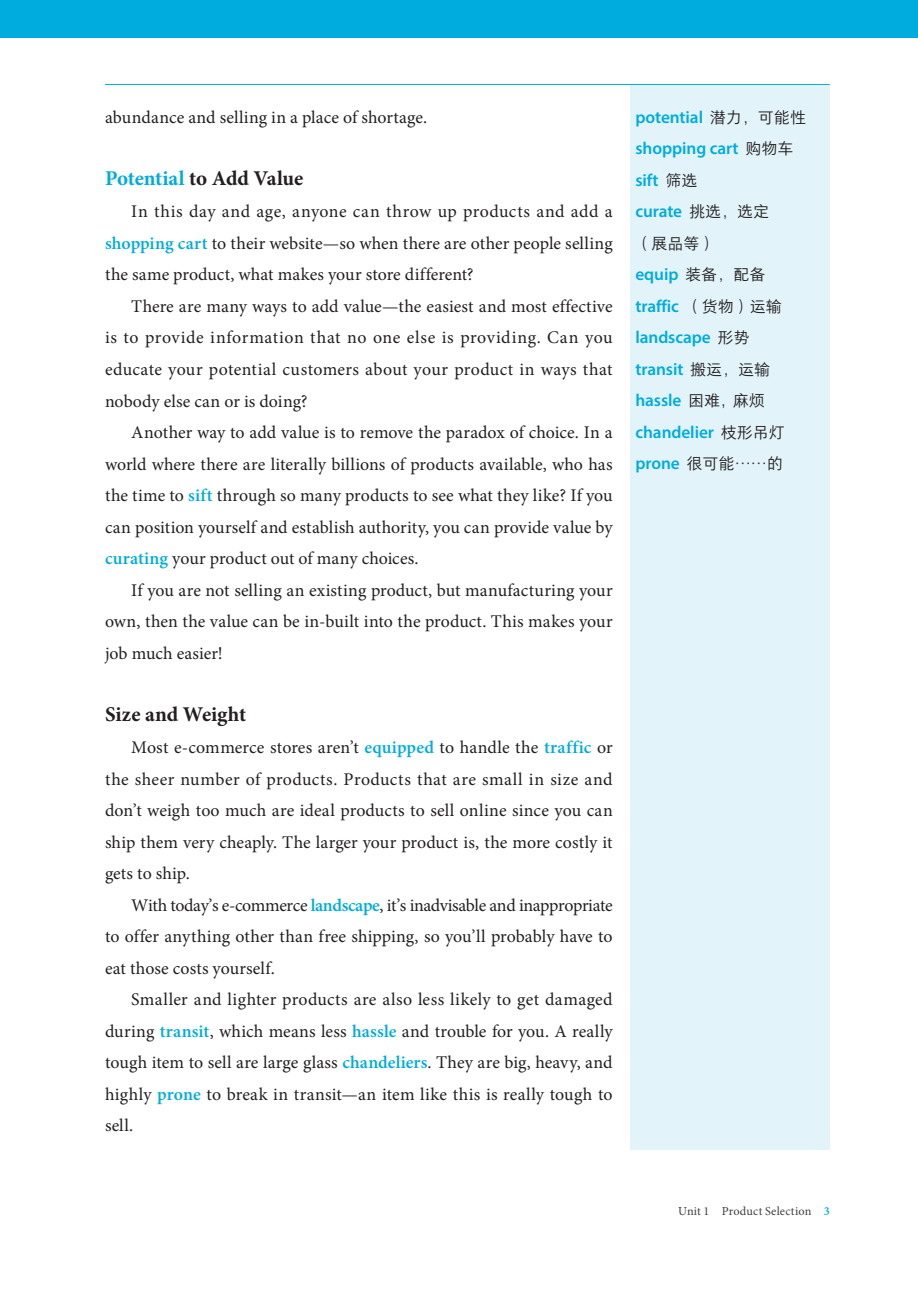
<style>
.page{position:relative;width:918px;height:1290px;background:#fff}
.page>*{position:absolute;margin:0;border:0;box-sizing:border-box;transform-origin:0 0}
.t1{font:700 21px "Minion Pro";letter-spacing:-.01em;color:#231f20}
.t2{font:17.85px/31.5px "Minion Pro";letter-spacing:.005em;color:#231f20;text-align:justify}
.t3{font:600 17.32px/31.5px "Myriad Pro";letter-spacing:-.005em;color:#00acdd}
.t4{font:16.1px "FZYOUHK 506 L GBK1 0";letter-spacing:-.005em;color:#231f20}
.t5{font:12.25px "Minion Pro";letter-spacing:.01em;color:#3e3e3f}
.s1{color:#00acdd}
.s2{font-weight:600;color:#00acdd}
.s3{font-family:"FZYOUHK 506 L GBK1 0";font-weight:400;font-size:16.1px;color:#231f20}
.s4{font-family:"Myriad Pro";font-weight:600;font-size:17.32px;color:#00acdd}
</style>
<div class="page">
<div style="left:630px;top:84px;width:199px;height:1066px;background:#e2f4fa"></div>
<hr style="left:105px;top:84px;width:724px;height:1px;background:#00acdd">
<div style="left:0;top:0;width:918px;height:38px;background:#00acdd"></div>
<p class="t2" style="left:105px;top:102px;width:324px">abundance and selling in a place of shortage.</p>
<p class="t1" style="left:105px;top:164px;width:200px"><span class="s1">Potential</span> to Add Value</p>
<p class="t2" style="left:105px;top:196px;width:509px;text-indent:26px">In this day and age, anyone can throw up products and add a <span class="s2">shopping cart</span> to their website—so when there are other people selling the same product, what makes your store different?</p>
<p class="t2" style="left:105px;top:291px;width:509px;text-indent:26px">There are many ways to add value—the easiest and most effective is to provide information that no one else is providing. Can you educate your potential customers about your product in ways that nobody else can or is doing?</p>
<p class="t2" style="left:105px;top:417px;width:509px;text-indent:26px">Another way to add value is to remove the paradox of choice. In a world where there are literally billions of products available, who has the time to <span class="s2">sift</span> through so many products to see what they like? If you can position yourself and establish authority, you can provide value by <span class="s2">curating</span> your product out of many choices.</p>
<p class="t2" style="left:105px;top:574px;width:509px;text-indent:26px">If you are not selling an existing product, but manufacturing your own, then the value can be in-built into the product. This makes your job much easier!</p>
<p class="t1" style="left:105px;top:699px;width:143px">Size and Weight</p>
<p class="t2" style="left:105px;top:732px;width:509px;text-indent:26px">Most e-commerce stores aren’t <span class="s2">equipped</span> to handle the <span class="s2">traffic</span> or the sheer number of products. Products that are small in size and don’t weigh too much are ideal products to sell online since you can ship them very cheaply. The larger your product is, the more costly it gets to ship.</p>
<p class="t2" style="left:105px;top:889px;width:509px;text-indent:26px">With today’s e-commerce <span class="s2">landscape</span>, it’s inadvisable and inappropriate to offer anything other than free shipping, so you’ll probably have to eat those costs yourself.</p>
<p class="t2" style="left:105px;top:984px;width:509px;text-indent:26px">Smaller and lighter products are also less likely to get damaged during <span class="s2">transit</span>, which means less <span class="s2">hassle</span> and trouble for you. A really tough item to sell are large glass <span class="s2">chandeliers</span>. They are big, heavy, and highly <span class="s2">prone</span> to break in transit—an item like this is really tough to sell.</p>
<p class="t3" style="left:635px;top:101px;width:172px">potential <span class="s3">潜力，可能性</span>shopping cart <span class="s3">购物车</span>sift <span class="s3">筛选<br></span>curate <span class="s3">挑选，选定</span></p>
<p class="t4" style="left:635px;top:235px;width:82px">（展品等）</p>
<p class="t3" style="left:635px;top:258px;width:151px">equip <span class="s3">装备，配备</span>traffic <span class="s3">（货物）运输</span>landscape <span class="s3">形势</span>transit <span class="s3">搬运，运输</span>hassle <span class="s3">困难，麻烦</span>chandelier <span class="s3">枝形吊灯</span></p>
<p class="t4" style="left:635px;top:455px;width:149px"><span class="s4">prone</span> 很可能……的</p>
<p class="t5" style="left:678px;top:1203px;width:153px">Unit 1 Product Selection <span class="s2">3</span></p>
</div>
